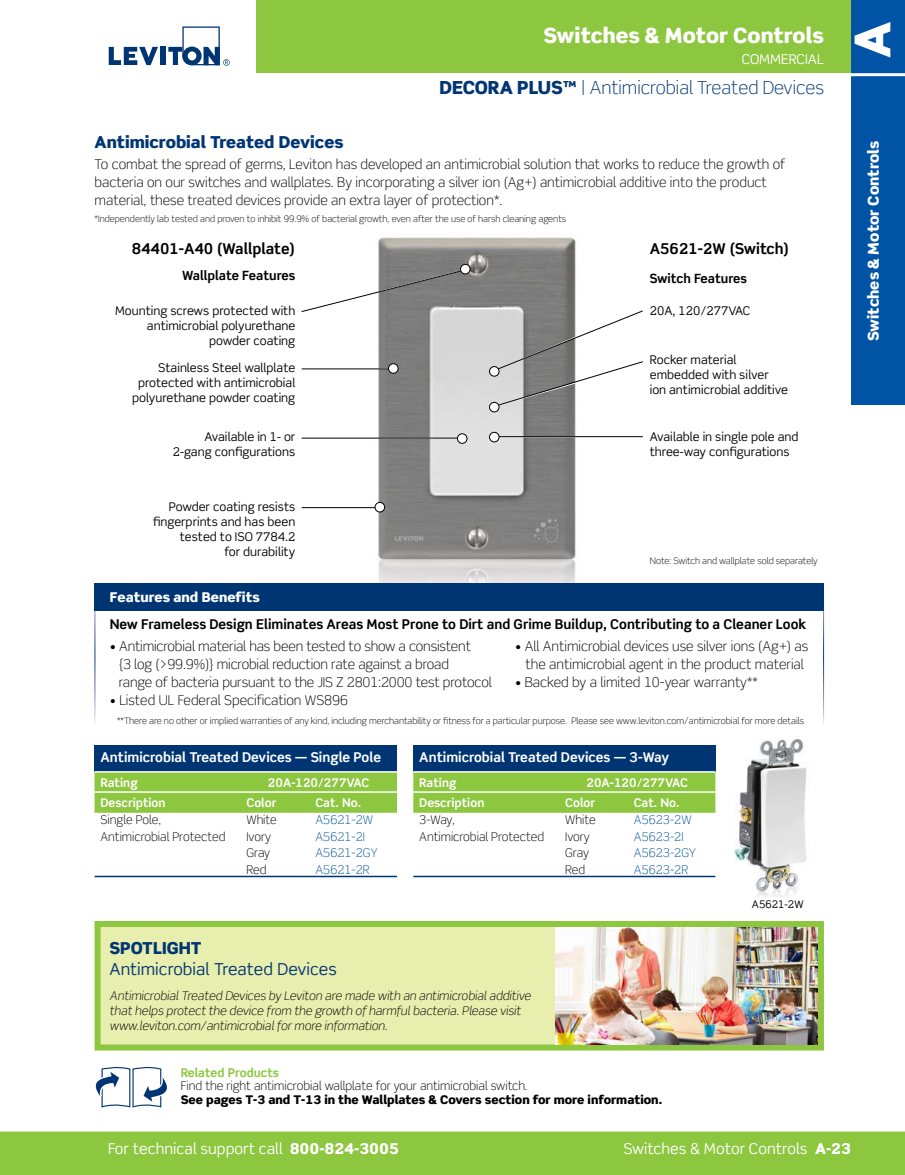
<style>
.page{position:relative;width:905px;height:1175px;background:#fff}
.page>*{position:absolute;margin:0;border:0;box-sizing:border-box;transform-origin:0 0}
.t1{font:900 49.5px "Scene Std";color:#fff}
.t2{font:900 21px "Scene Std";color:#fff}
.t3{font:300 18px "Scene Std";color:#003573}
.t4{font:900 16.5px "Scene Std";color:#003573}
.t5{font:16.5px "Scene Std";color:#003573}
.t6{font:15px "Scene Std";color:#fff}
.t7{font:700 15px "Scene Std";color:#000}
.t8{font:900 15px "Scene Std";color:#fff}
.t9{font:300 13.5px/18px "Scene Std";color:#000}
.t10{font:700 13.5px "Scene Std";color:#000}
.t11{font:700 13.5px "Scene Std";color:#fff}
.t12{font:900 13.5px "Scene Std";color:#fff}
.t13{font:13.5px "Scene Std";color:#fff}
.t14{font:700 12.75px "Scene Std";color:#000}
.t15{font:12px/15px "Scene Std";color:#000;text-align:right}
.t16{font:italic 300 12px/15px "Scene Std";color:#000}
.t17{font:300 12px/16.5px "Scene Std";color:#000}
.t18{font:700 12px "Scene Std";color:#fff}
.t19{font:900 12px "Scene Std";color:#000}
.t20{font:300 12px/16.5px "Scene Std";color:#00529f}
.t21{font:700 12px "Scene Std";color:#8dc63f}
.t22{font:10.5px "Scene Std";color:#000}
.t23{font:300 9px "Scene Std";color:#000}
.s1{font-weight:900}
</style>
<div class="page">
<div style="left:0;top:988px;width:904px;height:186px;background:#8dc63f"></div>
<div style="left:0;top:988px;width:904px;height:143px;background:#fff"></div>
<img style="left:372px;top:237px;width:221px;height:346px">
<div style="left:489px;top:402px;width:10px;height:10px;background:#fff;border-radius:50%"></div>
<div style="left:489px;top:402px;width:10px;height:10px;border:1px solid #000;border-radius:50%"></div>
<hr style="left:493px;top:436px;width:150px;height:1px;background:#000">
<div style="left:489px;top:432px;width:10px;height:10px;background:#fff;border-radius:50%"></div>
<div style="left:489px;top:432px;width:10px;height:10px;border:1px solid #000;border-radius:50%"></div>
<hr style="left:301px;top:438px;width:162px;height:1px;background:#000">
<div style="left:457px;top:434px;width:10px;height:9px;background:#fff;border-radius:50%"></div>
<div style="left:457px;top:433px;width:10px;height:11px;border:1px solid #000;border-radius:50%"></div>
<svg style="left:492px;top:309px;width:151px;height:99px"></svg>
<div style="left:489px;top:366px;width:10px;height:10px;background:#fff;border-radius:50%"></div>
<div style="left:489px;top:366px;width:10px;height:10px;border:1px solid #000;border-radius:50%"></div>
<hr style="left:302px;top:507px;width:79px;height:1px;background:#000">
<div style="left:375px;top:502px;width:9px;height:10px;background:#fff;border-radius:50%"></div>
<div style="left:374px;top:502px;width:11px;height:10px;border:1px solid #000;border-radius:50%"></div>
<svg style="left:301px;top:268px;width:166px;height:44px"></svg>
<div style="left:460px;top:264px;width:10px;height:10px;background:#fff;border-radius:50%"></div>
<div style="left:460px;top:264px;width:10px;height:10px;border:1px solid #000;border-radius:50%"></div>
<hr style="left:301px;top:368px;width:93px;height:1px;background:#000">
<div style="left:388px;top:364px;width:10px;height:9px;background:#fff;border-radius:50%"></div>
<div style="left:388px;top:363px;width:10px;height:10px;border:1px solid #000;border-radius:50%"></div>
<div style="left:850px;top:0;width:54px;height:405px;background:#0053a5"></div>
<hr style="left:850px;top:73px;width:54px;height:3px;background:#fff">
<div style="left:256px;top:0;width:594px;height:73px;background:#8dc63f"></div>
<svg style="left:109px;top:47px;width:49px;height:18px"></svg>
<div style="left:160px;top:47px;width:5px;height:18px;background:#003573"></div>
<svg style="left:168px;top:26px;width:62px;height:40px"></svg>
<div style="left:94px;top:583px;width:730px;height:27px;background:#003573"></div>
<svg style="left:88px;top:1065px;width:87px;height:43px;background:#d1dbe6"></svg>
<div style="left:98px;top:924px;width:722px;height:123px;background:#e8eeae"></div>
<div style="left:94px;top:921px;width:730px;height:129px;border:6px solid #8dc63f"></div>
<img style="left:556px;top:927px;width:261px;height:117px">
<img style="left:734px;top:739px;width:73px;height:159px">
<div style="left:94px;top:745px;width:303px;height:27px;background:#003573"></div>
<div style="left:94px;top:772px;width:303px;height:40px;background:#8dc63f"></div>
<hr style="left:94px;top:771px;width:303px;height:1px;background:#fff">
<hr style="left:94px;top:791px;width:303px;height:1px;background:#fff">
<hr style="left:94px;top:812px;width:303px;height:1px;background:#8dc63f">
<hr style="left:94px;top:875px;width:303px;height:2px;background:#003573">
<div style="left:413px;top:745px;width:302px;height:27px;background:#003573"></div>
<div style="left:413px;top:772px;width:302px;height:40px;background:#8dc63f"></div>
<hr style="left:413px;top:771px;width:302px;height:1px;background:#fff">
<hr style="left:413px;top:791px;width:146px;height:1px;background:#fff">
<hr style="left:559px;top:791px;width:156px;height:1px;background:#fff">
<hr style="left:413px;top:812px;width:302px;height:1px;background:#8dc63f">
<hr style="left:413px;top:875px;width:302px;height:2px;background:#003573">
<h2 class="t2" style="left:543px;top:27px;width:282px">Switches &amp; Motor Controls</h2>
<p class="t13" style="left:741px;top:54px;width:84px">COMMERCIAL</p>
<h3 class="t3" style="left:439px;top:80px;width:386px"><span class="s1">DECORA PLUS™</span> | Antimicrobial Treated Devices</h3>
<p class="t4" style="left:94px;top:135px;width:250px">Antimicrobial Treated Devices</p>
<p class="t9" style="left:94px;top:156px;width:692px">To combat the spread of germs, Leviton has developed an antimicrobial solution that works to reduce the growth of bacteria on our switches and wallplates. By incorporating a silver ion (Ag+) antimicrobial additive into the product material, these treated devices provide an extra layer of protection*.</p>
<p class="t23" style="left:94px;top:215px;width:473px">*Independently lab tested and proven to inhibit 99.9% of bacterial growth, even after the use of harsh cleaning agents</p>
<p class="t7" style="left:132px;top:242px;width:165px">84401-A40 (Wallplate)</p>
<p class="t7" style="left:649px;top:242px;width:141px">A5621-2W (Switch)</p>
<p class="t14" style="left:182px;top:270px;width:115px">Wallplate Features</p>
<p class="t14" style="left:649px;top:273px;width:99px">Switch Features</p>
<p class="t15" style="left:649px;top:304px;width:102px">20A, 120/277VAC</p>
<p class="t15" style="left:115px;top:304px;width:182px">Mounting screws protected with antimicrobial polyurethane powder coating</p>
<p class="t15" style="left:132px;top:361px;width:165px">Stainless Steel wallplate protected with antimicrobial polyurethane powder coating</p>
<p class="t15" style="left:649px;top:353px;width:140px;text-align:left">Rocker material embedded with silver ion antimicrobial additive</p>
<p class="t15" style="left:649px;top:430px;width:150px;text-align:left">Available in single pole and three-way configurations</p>
<p class="t15" style="left:173px;top:430px;width:124px">Available in 1- or<br>2-gang configurations</p>
<p class="t15" style="left:153px;top:500px;width:144px">Powder coating resists fingerprints and has been tested to ISO 7784.2<br>for durability</p>
<p class="t23" style="left:649px;top:557px;width:169px">Note: Switch and wallplate sold separately</p>
<p class="t12" style="left:110px;top:591px;width:152px">Features and Benefits</p>
<p class="t9" style="left:119px;top:638px;width:374px;text-indent:-9px">• Antimicrobial material has been tested to show a consistent<br>{3 log (&gt;99.9%)} microbial reduction rate against a broad<br>range of bacteria pursuant to the JIS Z 2801:2000 test protocol</p>
<p class="t9" style="left:110px;top:692px;width:240px">• Listed UL Federal Specification WS896</p>
<p class="t10" style="left:110px;top:618px;width:698px">New Frameless Design Eliminates Areas Most Prone to Dirt and Grime Buildup, Contributing to a Cleaner Look</p>
<p class="t9" style="left:515px;top:638px;width:295px;text-align:center">• All Antimicrobial devices use silver ions (Ag+) as the antimicrobial agent in the product material</p>
<p class="t9" style="left:515px;top:674px;width:244px">• Backed by a limited 10-year warranty**</p>
<p class="t23" style="left:117px;top:716px;width:688px">**There are no other or implied warranties of any kind, including merchantability or fitness for a particular purpose. Please see www.leviton.com/antimicrobial for more details</p>
<p class="t11" style="left:100px;top:751px;width:282px">Antimicrobial Treated Devices — Single Pole</p>
<p class="t18" style="left:100px;top:777px;width:39px">Rating</p>
<p class="t18" style="left:268px;top:777px;width:103px">20A-120/277VAC</p>
<p class="t18" style="left:100px;top:797px;width:67px">Description</p>
<p class="t18" style="left:246px;top:797px;width:32px">Color</p>
<p class="t18" style="left:315px;top:797px;width:47px">Cat. No.</p>
<p class="t17" style="left:100px;top:812px;width:126px">Single Pole,<br>Antimicrobial Protected</p>
<p class="t17" style="left:246px;top:812px;width:32px">White<br>Ivory<br>Gray<br>Red</p>
<p class="t20" style="left:315px;top:812px;width:64px">A5621-2W<br>A5621-2I<br>A5621-2GY<br>A5621-2R</p>
<p class="t11" style="left:419px;top:751px;width:251px">Antimicrobial Treated Devices — 3-Way</p>
<p class="t18" style="left:419px;top:777px;width:39px">Rating</p>
<p class="t18" style="left:586px;top:777px;width:103px">20A-120/277VAC</p>
<p class="t18" style="left:419px;top:797px;width:67px">Description</p>
<p class="t18" style="left:565px;top:797px;width:32px">Color</p>
<p class="t18" style="left:634px;top:797px;width:47px">Cat. No.</p>
<p class="t17" style="left:419px;top:812px;width:126px">3-Way,<br>Antimicrobial Protected</p>
<p class="t17" style="left:565px;top:812px;width:32px">White<br>Ivory<br>Gray<br>Red</p>
<p class="t20" style="left:634px;top:812px;width:64px">A5623-2W<br>A5623-2I<br>A5623-2GY<br>A5623-2R</p>
<p class="t4" style="left:110px;top:941px;width:94px">SPOTLIGHT</p>
<p class="t5" style="left:110px;top:962px;width:229px">Antimicrobial Treated Devices</p>
<p class="t16" style="left:110px;top:989px;width:423px">Antimicrobial Treated Devices by Leviton are made with an antimicrobial additive that helps protect the device from the growth of harmful bacteria. Please visit www.leviton.com/antimicrobial for more information.</p>
<p class="t21" style="left:181px;top:1067px;width:100px">Related Products</p>
<p class="t17" style="left:181px;top:1079px;width:348px">Find the right antimicrobial wallplate for your antimicrobial switch.</p>
<p class="t19" style="left:181px;top:1094px;width:483px">See pages T-3 and T-13 in the Wallplates &amp; Covers section for more information.</p>
<p class="t22" style="left:752px;top:899px;width:53px">A5621-2W</p>
<h1 class="t1" style="left:852px;top:58px;width:38px;rotate:-90deg">A</h1>
<p class="t8" style="left:866px;top:341px;width:202px;rotate:-90deg">Switches &amp; Motor Controls</p>
<p class="t6" style="left:108px;top:1142px;width:292px">For technical support call <span class="s1">800-824-3005</span></p>
<p class="t6" style="left:623px;top:1142px;width:229px">Switches &amp; Motor Controls <span class="s1">A-23</span></p>
</div>
